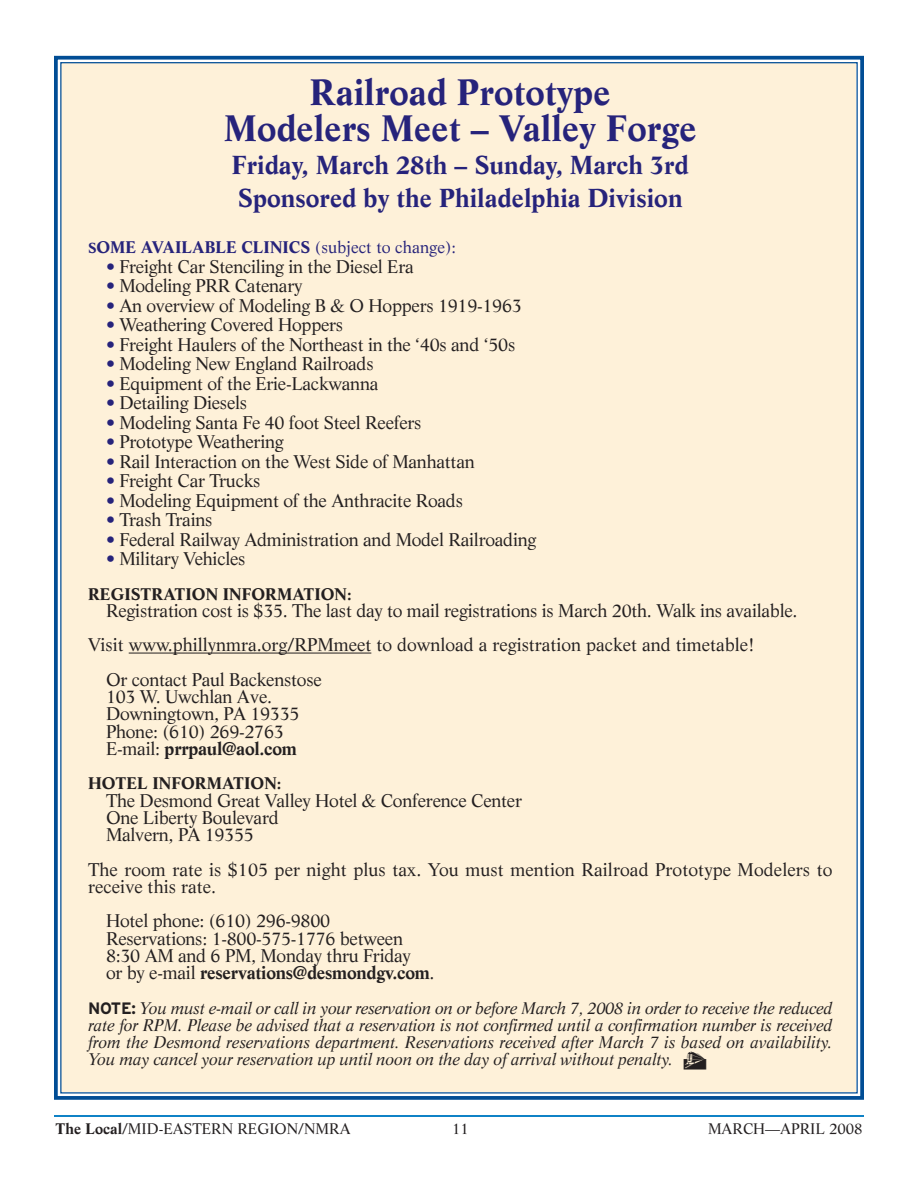
<style>
.page{position:relative;width:918px;height:1188px;background:#fff}
.page>*{position:absolute;margin:0;border:0;box-sizing:border-box;transform-origin:0 0}
.t1{font:700 36px/36px "Life";color:#26237b;text-align:center}
.t2{font:700 25.5px/33px "Life";color:#26237b}
.t3{font:18px/17.2px "Life";letter-spacing:-.015em;color:#231f20}
.t4{font:18px/17.2px "Life";letter-spacing:.005em;color:#231f20}
.t5{font:italic 16.5px/17.2px "Life";letter-spacing:-.015em;color:#231f20;text-align:justify}
.t6{font:700 16.5px "Life";color:#231f20}
.t7{font:700 16.5px "Life";color:#26237b}
.t8{font:15px "Life";color:#231f20}
.s1{font-size:14.25px}
.s2{font-weight:400}
.s3{color:#26237b}
.s4{font-weight:700}
.s5{font-family:"Interstate";font-weight:700;font-style:normal}
</style>
<div class="page">
<hr style="left:54px;top:1115px;width:810px;height:2px;background:#007bc3">
<div style="left:62px;top:63px;width:794px;height:1029px;background:#fef1d9"></div>
<div style="left:54px;top:56px;width:810px;height:1044px;border:4px solid #014d95"></div>
<hr style="left:129px;top:653px;width:242px;height:1px;background:#231f20">
<h1 class="t1" style="left:224px;top:78px;width:475px">Railroad Prototype<br>Modelers Meet – Valley Forge</h1>
<h2 class="t2" style="left:232px;top:151px;width:459px">Friday, March 28th – Sunday, March 3rd<br>Sponsored by the Philadelphia Division</h2>
<p class="t7" style="left:88px;top:241px;width:370px"><span class="s1">S</span>OME AVAILABLE CLINICS <span class="s2">(subject to change):</span></p>
<p class="t3" style="left:106px;top:259px;width:309px"><span class="s3">•</span> Freight Car Stenciling in the Diesel Era</p>
<p class="t3" style="left:106px;top:279px;width:198px"><span class="s3">•</span> Modeling PRR Catenary</p>
<p class="t3" style="left:106px;top:298px;width:417px"><span class="s3">•</span> An overview of Modeling B &amp; O Hoppers 1919-1963</p>
<p class="t3" style="left:106px;top:318px;width:239px"><span class="s3">•</span> Weathering Covered Hoppers</p>
<p class="t3" style="left:106px;top:337px;width:411px"><span class="s3">•</span> Freight Haulers of the Northeast in the ‘40s and ‘50s</p>
<p class="t3" style="left:106px;top:357px;width:269px"><span class="s3">•</span> Modeling New England Railroads</p>
<p class="t3" style="left:106px;top:376px;width:274px"><span class="s3">•</span> Equipment of the Erie-Lackwanna</p>
<p class="t3" style="left:106px;top:396px;width:143px"><span class="s3">•</span> Detailing Diesels</p>
<p class="t3" style="left:106px;top:415px;width:317px"><span class="s3">•</span> Modeling Santa Fe 40 foot Steel Reefers</p>
<p class="t3" style="left:106px;top:435px;width:179px"><span class="s3">•</span> Prototype Weathering</p>
<p class="t3" style="left:106px;top:454px;width:370px"><span class="s3">•</span> Rail Interaction on the West Side of Manhattan</p>
<p class="t3" style="left:106px;top:474px;width:156px"><span class="s3">•</span> Freight Car Trucks</p>
<p class="t3" style="left:106px;top:493px;width:358px"><span class="s3">•</span> Modeling Equipment of the Anthracite Roads</p>
<p class="t3" style="left:106px;top:513px;width:108px"><span class="s3">•</span> Trash Trains</p>
<p class="t3" style="left:106px;top:532px;width:432px"><span class="s3">•</span> Federal Railway Administration and Model Railroading</p>
<p class="t3" style="left:106px;top:552px;width:141px"><span class="s3">•</span> Military Vehicles</p>
<p class="t6" style="left:88px;top:587px;width:265px">REGISTRATION INFORMATION:</p>
<p class="t3" style="left:106px;top:603px;width:693px">Registration cost is $35. The last day to mail registrations is March 20th. Walk ins available.</p>
<p class="t3" style="left:88px;top:638px;width:668px">Visit www.phillynmra.org/RPMmeet to download a registration packet and timetable!</p>
<p class="t3" style="left:106px;top:672px;width:217px">Or contact Paul Backenstose</p>
<p class="t3" style="left:106px;top:690px;width:195px">103 W. Uwchlan Ave.<br>Downingtown, PA 19335<br>Phone: (610) 269-2763<br>E-mail: <span class="s4">prrpaul@aol.com</span></p>
<p class="t6" style="left:88px;top:777px;width:195px">HOTEL INFORMATION:</p>
<p class="t3" style="left:106px;top:793px;width:417px">The Desmond Great Valley Hotel &amp; Conference Center<br>One Liberty Boulevard<br>Malvern, PA 19355</p>
<p class="t4" style="left:88px;top:862px;width:746px">The room rate is $105 per night plus tax. You must mention Railroad Prototype Modelers to receive this rate.</p>
<p class="t3" style="left:106px;top:914px;width:330px">Hotel phone: (610) 296-9800<br>Reservations: 1-800-575-1776 between 8:30 AM and 6 PM, Monday thru Friday<br>or by e-mail <span class="s4">reservations@desmondgv.com</span>.</p>
<p class="t5" style="left:88px;top:1000px;width:746px"><span class="s5">NOTE:</span> You must e-mail or call in your reservation on or before March 7, 2008 in order to receive the reduced rate for RPM. Please be advised that a reservation is not confirmed until a confirmation number is received from the Desmond reservations department. Reservations received after March 7 is based on availability.<br>You may cancel your reservation up until noon on the day of arrival without penalty.</p>
<p class="t8" style="left:56px;top:1123px;width:296px"><span class="s4">The Local</span>/MID-EASTERN REGION/NMRA</p>
<p class="t8" style="left:452px;top:1123px;width:18px">11</p>
<p class="t8" style="left:708px;top:1123px;width:156px">MARCH—APRIL 2008</p>
</div>
